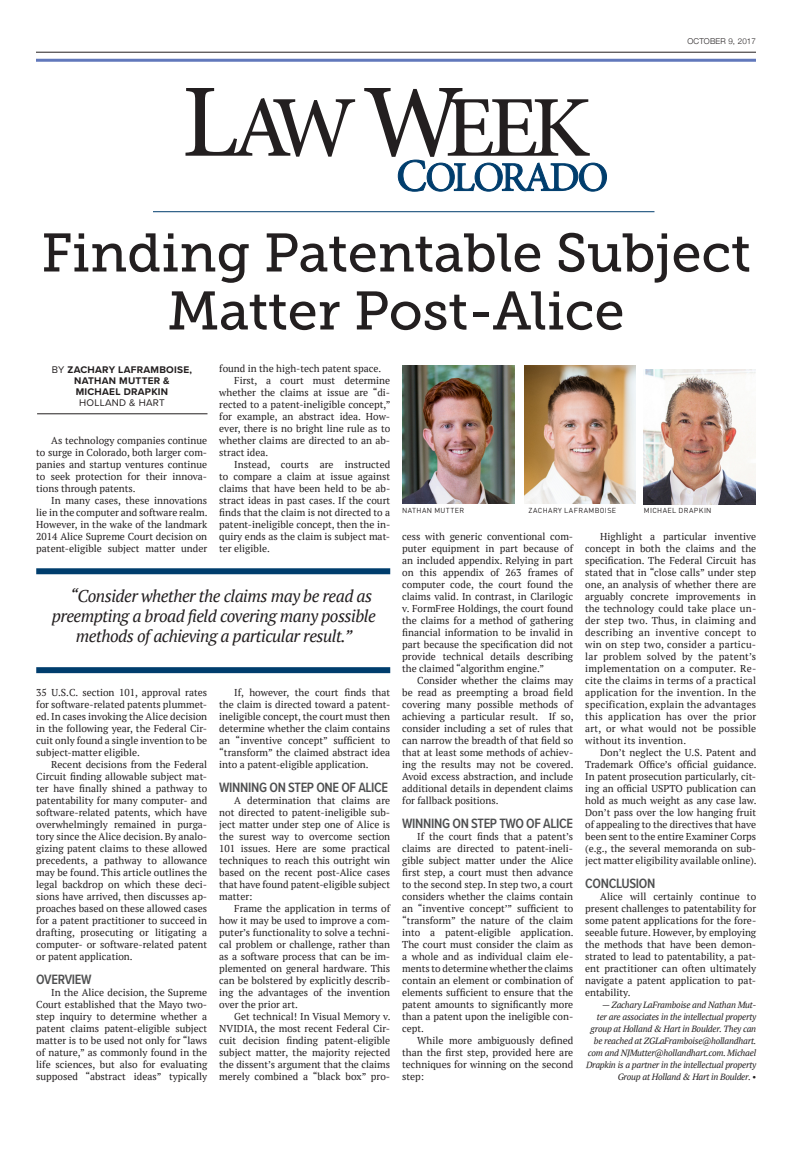
<style>
.page{position:relative;width:792px;height:1152px;background:#fff}
.page>*{position:absolute;margin:0;border:0;box-sizing:border-box;transform-origin:0 0}
.t1{font:54px/58px "Museo Slab 500";color:#231f20;text-align:center}
.t2{font:italic 17px "PT Serif";letter-spacing:-.03em;color:#231f20}
.t3{font:600 14px "Proxima Nova Cond";letter-spacing:-.025em;color:#4e4f50}
.t4{font:10px/12px "PT Serif";color:#231f20;text-align:justify}
.t5{font:700 10px/11px "Proxima Nova";letter-spacing:.025em;color:#231f20;text-align:center}
.t6{font:10px "Proxima Nova";letter-spacing:.025em;color:#231f20}
.t7{font:italic 9px/12px "PT Serif";letter-spacing:-.025em;color:#231f20;text-align:right}
.t8{font:300 8px "Helvetica Neue";letter-spacing:.02em;color:#231f20}
.t9{font:7.2px "DIN Pro";letter-spacing:.06em;color:#231f20}
.s1{font-weight:400}
</style>
<div class="page">
<hr style="left:37px;top:414px;width:170px;height:1px;background:#231f20">
<img style="left:644px;top:370px;width:112px;height:134px">
<img style="left:524px;top:366px;width:111px;height:137px">
<img style="left:402px;top:366px;width:112px;height:137px">
<div style="left:36px;top:667px;width:354px;height:6px;background:#003d6d"></div>
<div style="left:36px;top:568px;width:354px;height:6px;background:#003d6d"></div>
<svg style="left:186px;top:88px;width:421px;height:104px"></svg>
<hr style="left:36px;top:52px;width:720px;height:1px;background:#231f20">
<hr style="left:36px;top:59px;width:720px;height:3px;background:#6178bb">
<hr style="left:153px;top:212px;width:501px;height:1px;background:#003d6d">
<p class="t8" style="left:687px;top:34px;width:70px">OCTOBER 9, 2017</p>
<h1 class="t1" style="left:41px;top:224px;width:711px">Finding Patentable Subject<br>Matter Post-Alice</h1>
<p class="t5" style="left:52px;top:364px;width:142px"><span class="s1">BY</span> ZACHARY LAFRAMBOISE,<br>NATHAN MUTTER &amp;<br>MICHAEL DRAPKIN</p>
<p class="t6" style="left:79px;top:395px;width:87px">HOLLAND &amp; HART</p>
<p class="t4" style="left:219px;top:362px;width:164px">found in the high-tech patent space.</p>
<p class="t4" style="left:234px;top:374px;width:157px">First, a court must determine</p>
<p class="t4" style="left:219px;top:386px;width:173px">whether the claims at issue are “di-</p>
<p class="t4" style="left:219px;top:398px;width:173px">rected to a patent-ineligible concept,”</p>
<p class="t4" style="left:219px;top:410px;width:172px">for example, an abstract idea. How-</p>
<p class="t4" style="left:219px;top:422px;width:173px">ever, there is no bright line rule as to</p>
<p class="t4" style="left:219px;top:434px;width:173px">whether claims are directed to an ab-</p>
<p class="t4" style="left:219px;top:446px;width:51px">stract idea.</p>
<p class="t4" style="left:234px;top:458px;width:158px">Instead, courts are instructed</p>
<p class="t4" style="left:219px;top:470px;width:173px">to compare a claim at issue against</p>
<p class="t4" style="left:219px;top:482px;width:173px">claims that have been held to be ab-</p>
<p class="t4" style="left:219px;top:494px;width:173px">stract ideas in past cases. If the court</p>
<p class="t4" style="left:219px;top:506px;width:173px">finds that the claim is not directed to a</p>
<p class="t4" style="left:219px;top:518px;width:173px">patent-ineligible concept, then the in-</p>
<p class="t4" style="left:219px;top:530px;width:172px">quiry ends as the claim is subject mat-</p>
<p class="t4" style="left:219px;top:542px;width:52px">ter eligible.</p>
<p class="t4" style="left:36px;top:434px;width:173px;text-indent:15px">As technology companies continue to surge in Colorado, both larger com&shy;panies and startup ventures continue to seek protection for their innova&shy;tions through patents.</p>
<p class="t4" style="left:36px;top:494px;width:173px;text-indent:15px">In many cases, these innovations lie in the computer and software realm.<br>However, in the wake of the landmark 2014 Alice Supreme Court decision on patent-eligible subject matter under</p>
<p class="t9" style="left:402px;top:506px;width:64px">NATHAN MUTTER</p>
<p class="t9" style="left:528px;top:506px;width:89px">ZACHARY LAFRAMBOISE</p>
<p class="t9" style="left:644px;top:506px;width:69px">MICHAEL DRAPKIN</p>
<p class="t4" style="left:585px;top:530px;width:173px;text-indent:15px">Highlight a particular inventive concept in both the claims and the specification. The Federal Circuit has stated that in “close calls” under step one, an analysis of whether there are arguably concrete improvements in the technology could take place un&shy;der step two. Thus, in claiming and describing an inventive concept to win on step two, consider a particu&shy;lar problem solved by the patent’s implementation on a computer. Re&shy;cite the claims in terms of a practical application for the invention. In the specification, explain the advantages this application has over the prior art, or what would not be possible without its invention.</p>
<p class="t4" style="left:585px;top:746px;width:173px;text-indent:15px">Don’t neglect the U.S. Patent and Trademark Office’s official guidance.<br>In patent prosecution particularly, cit&shy;ing an official USPTO publication can hold as much weight as any case law.<br>Don’t pass over the low hanging fruit of appealing to the directives that have been sent to the entire Examiner Corps (e.g., the several memoranda on sub&shy;ject matter eligibility available online).</p>
<h3 class="t3" style="left:585px;top:873px;width:72px">CONCLUSION</h3>
<p class="t4" style="left:585px;top:890px;width:173px;text-indent:15px">Alice will certainly continue to present challenges to patentability for some patent applications for the fore&shy;seeable future. However, by employing the methods that have been demon&shy;strated to lead to patentability, a pat&shy;ent practitioner can often ultimately navigate a patent application to pat&shy;entability.</p>
<p class="t7" style="left:586px;top:999px;width:172px">— Zachary LaFramboise and Nathan Mut-<br>ter are associates in the intellectual property group at Holland &amp; Hart in Boulder. They can be reached at ZGLaFramboise@hollandhart. com and NJMutter@hollandhart.com. Michael Drapkin is a partner in the intellectual property Group at Holland &amp; Hart in Boulder. •</p>
<p class="t4" style="left:402px;top:530px;width:173px">cess with generic conventional com&shy;puter equipment in part because of an included appendix. Relying in part on this appendix of 263 frames of computer code, the court found the claims valid. In contrast, in Clarilogic v. FormFree Holdings, the court found the claims for a method of gathering financial information to be invalid in part because the specification did not provide technical details describing the claimed “algorithm engine.”</p>
<p class="t4" style="left:402px;top:674px;width:173px;text-indent:15px">Consider whether the claims may be read as preempting a broad field covering many possible methods of achieving a particular result. If so, consider including a set of rules that can narrow the breadth of that field so that at least some methods of achiev&shy;ing the results may not be covered.<br>Avoid excess abstraction, and include additional details in dependent claims for fallback positions.</p>
<h3 class="t3" style="left:402px;top:813px;width:172px">WINNING ON STEP TWO OF ALICE</h3>
<p class="t4" style="left:402px;top:830px;width:173px;text-indent:15px">If the court finds that a patent’s claims are directed to patent-ineli&shy;gible subject matter under the Alice first step, a court must then advance to the second step. In step two, a court considers whether the claims contain an “inventive concept’” sufficient to “transform” the nature of the claim into a patent-eligible application.<br>The court must consider the claim as a whole and as individual claim ele&shy;ments to determine whether the claims contain an element or combination of elements sufficient to ensure that the patent amounts to significantly more than a patent upon the ineligible con&shy;cept.</p>
<p class="t4" style="left:402px;top:1034px;width:173px;text-indent:15px">While more ambiguously defined than the first step, provided here are techniques for winning on the second step:</p>
<h2 class="t2" style="left:70px;top:585px;width:304px">“Consider whether the claims may be read as</h2>
<h2 class="t2" style="left:52px;top:605px;width:326px">preempting a broad field covering many possible</h2>
<h2 class="t2" style="left:76px;top:625px;width:278px">methods of achieving a particular result.”</h2>
<p class="t4" style="left:219px;top:686px;width:173px;text-indent:15px">If, however, the court finds that the claim is directed toward a patent&shy;ineligible concept, the court must then determine whether the claim contains an “inventive concept” sufficient to “transform” the claimed abstract idea into a patent-eligible application.</p>
<h3 class="t3" style="left:219px;top:777px;width:170px">WINNING ON STEP ONE OF ALICE</h3>
<p class="t4" style="left:219px;top:794px;width:173px;text-indent:15px">A determination that claims are not directed to patent-ineligible sub&shy;ject matter under step one of Alice is the surest way to overcome section 101 issues. Here are some practical techniques to reach this outright win based on the recent post-Alice cases that have found patent-eligible subject matter:</p>
<p class="t4" style="left:219px;top:902px;width:173px;text-indent:15px">Frame the application in terms of how it may be used to improve a com&shy;puter’s functionality to solve a techni&shy;cal problem or challenge, rather than as a software process that can be im&shy;plemented on general hardware. This can be bolstered by explicitly describ&shy;ing the advantages of the invention over the prior art.</p>
<p class="t4" style="left:219px;top:1010px;width:173px;text-indent:15px">Get technical! In Visual Memory v.<br>NVIDIA, the most recent Federal Cir&shy;cuit decision finding patent-eligible subject matter, the majority rejected the dissent’s argument that the claims merely combined a “black box” pro-</p>
<p class="t4" style="left:36px;top:686px;width:173px">35 U.S.C. section 101, approval rates for software-related patents plummet&shy;ed. In cases invoking the Alice decision in the following year, the Federal Cir&shy;cuit only found a single invention to be subject-matter eligible.</p>
<p class="t4" style="left:36px;top:758px;width:173px;text-indent:15px">Recent decisions from the Federal Circuit finding allowable subject mat&shy;ter have finally shined a pathway to patentability for many computer- and software-related patents, which have overwhelmingly remained in purga&shy;tory since the Alice decision. By analo&shy;gizing patent claims to these allowed precedents, a pathway to allowance may be found. This article outlines the legal backdrop on which these deci&shy;sions have arrived, then discusses ap&shy;proaches based on these allowed cases for a patent practitioner to succeed in drafting, prosecuting or litigating a computer- or software-related patent or patent application.</p>
<h3 class="t3" style="left:36px;top:969px;width:57px">OVERVIEW</h3>
<p class="t4" style="left:36px;top:986px;width:173px;text-indent:15px">In the Alice decision, the Supreme Court established that the Mayo two&shy;step inquiry to determine whether a patent claims patent-eligible subject matter is to be used not only for “laws of nature,” as commonly found in the life sciences, but also for evaluating supposed “abstract ideas” typically</p>
</div>
